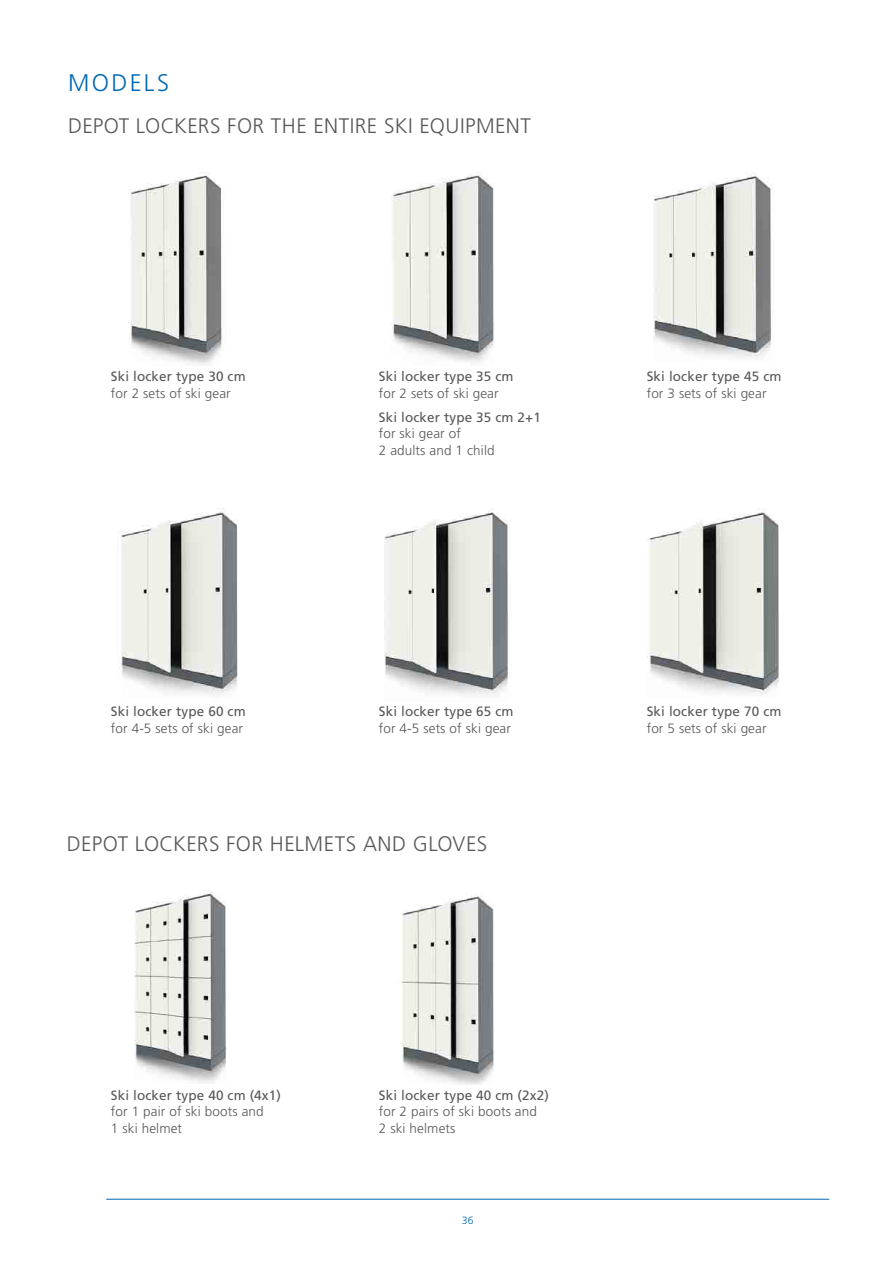
<style>
.page{position:relative;width:893px;height:1263px;background:#fff}
.page>*{position:absolute;margin:0;border:0;box-sizing:border-box;transform-origin:0 0}
.t1{font:300 24px "Frutiger LT Pro";letter-spacing:.1em;color:#0168b3}
.Subheader{font:300 21px "Frutiger LT Pro";letter-spacing:.02em;color:#57585a}
.Fließtext_9_14{font:300 13.5px/16.5px "Frutiger LT Pro";letter-spacing:.01em;color:#57585a}
.Fließtext_9_14-2{font:13.5px/16.5px "Frutiger LT Pro";letter-spacing:.01em;color:#57585a}
.t2{font:300 10.5px "Frutiger LT Pro";color:#0168b3}
.s1{font-weight:300}
.s2{font-weight:400}
</style>
<div class="page">
<hr style="left:106px;top:1199px;width:723px;height:1px;background:#0168b3">
<img style="left:129px;top:173px;width:93px;height:192px">
<img style="left:134px;top:893px;width:93px;height:190px">
<img style="left:401px;top:896px;width:93px;height:189px">
<img style="left:119px;top:508px;width:119px;height:187px">
<img style="left:384px;top:509px;width:126px;height:186px">
<img style="left:646px;top:508px;width:133px;height:185px">
<img style="left:390px;top:172px;width:104px;height:190px">
<img style="left:653px;top:173px;width:119px;height:184px">
<p class="t1" style="left:68px;top:68px;width:103px">MODELS</p>
<p class="Subheader" style="left:68px;top:114px;width:464px">DEPOT LOCKERS FOR THE ENTIRE SKI EQUIPMENT</p>
<p class="Fließtext_9_14-2" style="left:111px;top:368px;width:136px">Ski locker type 30 cm <span class="s1">for 2 sets of ski gear</span></p>
<p class="Fließtext_9_14-2" style="left:379px;top:368px;width:136px">Ski locker type 35 cm <span class="s1">for 2 sets of ski gear</span></p>
<p class="Fließtext_9_14" style="left:379px;top:409px;width:164px"><span class="s2">Ski locker type 35 cm 2+1 </span>for ski gear of<br>2 adults and 1 child</p>
<p class="Fließtext_9_14-2" style="left:647px;top:368px;width:136px">Ski locker type 45 cm <span class="s1">for 3 sets of ski gear</span></p>
<p class="Fließtext_9_14" style="left:111px;top:703px;width:136px"><span class="s2">Ski locker type 60 cm </span>for 4-5 sets of ski gear</p>
<p class="Fließtext_9_14" style="left:379px;top:703px;width:136px"><span class="s2">Ski locker type 65 cm </span>for 4-5 sets of ski gear</p>
<p class="Subheader" style="left:67px;top:832px;width:422px">DEPOT LOCKERS FOR HELMETS AND GLOVES</p>
<p class="Fließtext_9_14" style="left:111px;top:1087px;width:172px"><span class="s2">Ski locker type 40 cm (4x1) </span>for 1 pair of ski boots and<br>1 ski helmet</p>
<p class="Fließtext_9_14" style="left:379px;top:1087px;width:172px"><span class="s2">Ski locker type 40 cm (2x2) </span>for 2 pairs of ski boots and<br>2 ski helmets</p>
<p class="t2" style="left:462px;top:1214px;width:13px">36</p>
<p class="Fließtext_9_14-2" style="left:647px;top:703px;width:136px">Ski locker type 70 cm <span class="s1">for 5 sets of ski gear</span></p>
</div>
